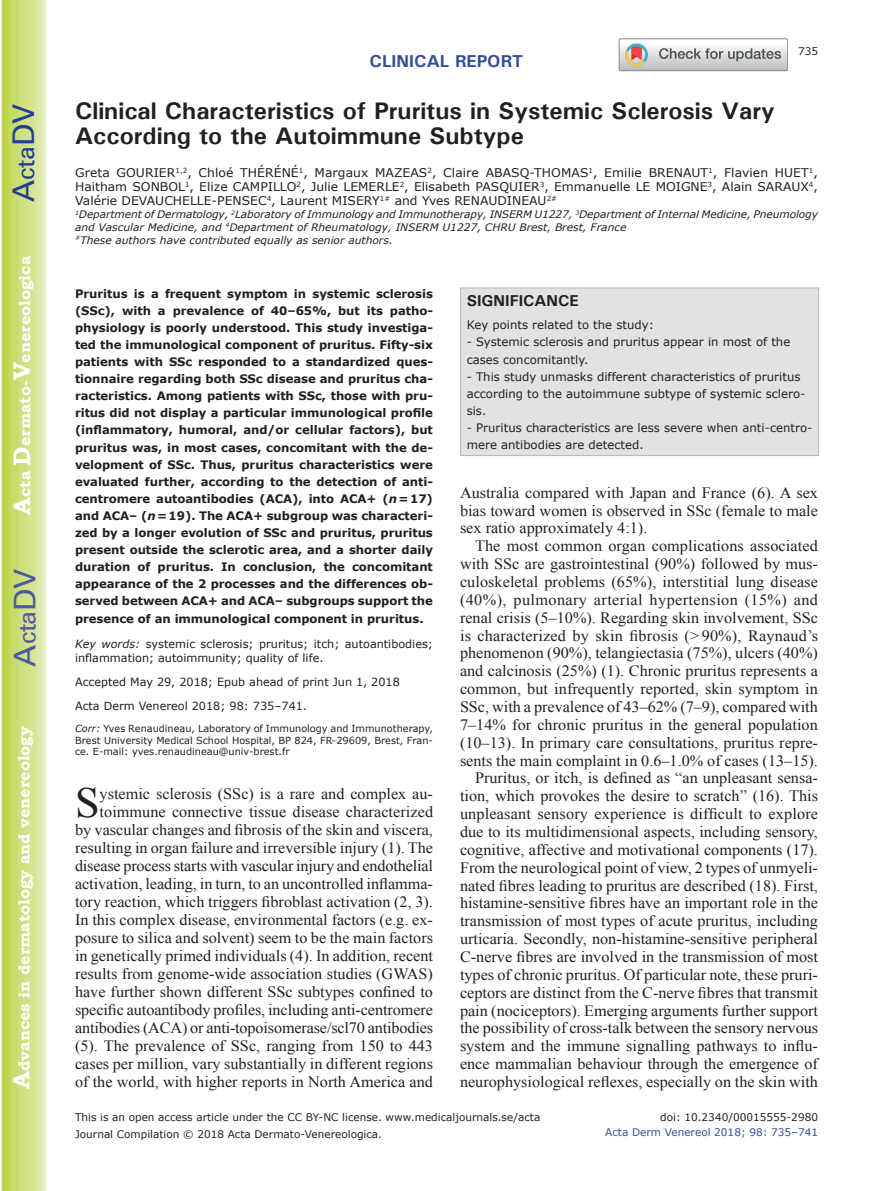
<style>
.page{position:relative;width:893px;height:1191px;background:#fff}
.page>*{position:absolute;margin:0;border:0;box-sizing:border-box;transform-origin:0 0}
.t1{font:42.9px "Times New Roman";color:#231f20}
.t2{font:30px "Univers";color:#4d5a9e}
.t3{font:30px "Univers";color:#253f8e}
.t4{font:700 24px/25.5px "Univers";color:#231f20}
.t5{font:700 17.25px "Univers";color:#324f95}
.t6{font:15.75px/17.9px "Times New Roman";color:#231f20;text-align:right}
.t7{font:700 15.75px "Bookman Old Style";color:#fff}
.t8{font:700 15.75px "Univers";color:#231f20}
.t9{font:12px/14.4px "Verdana";color:#231f20;text-align:justify}
.t10{font:700 11.7px/17.1px "Verdana";letter-spacing:-.005em;color:#231f20;text-align:justify}
.t11{font:11.7px/17.1px "Verdana";color:#231f20}
.t12{font:11.25px/13.5px "Verdana";color:#231f20}
.t13{font:10.5px/17px "Verdana";color:#231f20}
.t14{font:10.5px "Verdana";color:#324f95}
.t15{font:italic 10.35px/12.8px "Verdana";color:#231f20}
.t16{font:9.75px/11.7px "Verdana";color:#231f20;text-align:justify}
.s1{font-size:24px}
.s2{font-style:italic}
</style>
<div class="page">
<svg style="left:1px;top:0;width:45px;height:1191px;background:#cfe084"></svg>
<svg style="left:619px;top:39px;width:169px;height:32px"></svg>
<div style="left:460px;top:287px;width:359px;height:169px;background:#e2e2e1;border:1px solid #bab5b4"></div>
<h2 class="t3" style="left:6px;top:202px;width:100px;rotate:-90deg">A<span class="s1">cta</span>DV</h2>
<p class="t7" style="left:15px;top:515px;width:260px;rotate:-90deg"><span class="s1">A</span>cta <span class="s1">D</span>ermato-<span class="s1">V</span>enereologica</p>
<h2 class="t2" style="left:7px;top:666px;width:100px;rotate:-90deg">A<span class="s1">cta</span>DV</h2>
<p class="t7" style="left:15px;top:1088px;width:364px;rotate:-90deg"><span class="s1">A</span>dvances in dermatology and venereology</p>
<p class="t5" style="left:370px;top:50px;width:155px">CLINICAL REPORT</p>
<p class="t13" style="left:798px;top:43px;width:22px">735</p>
<h3 class="t4" style="left:75px;top:97px;width:701px">Clinical Characteristics of Pruritus in Systemic Sclerosis Vary<br>According to the Autoimmune Subtype</h3>
<p class="t9" style="left:75px;top:165px;width:744px">Greta GOURIER<sup>1,2</sup>, Chloé THÉRÉNÉ<sup>1</sup>, Margaux MAZEAS<sup>2</sup>, Claire ABASQ-THOMAS<sup>1</sup>, Emilie BRENAUT<sup>1</sup>, Flavien HUET<sup>1</sup>, Haitham SONBOL<sup>1</sup>, Elize CAMPILLO<sup>2</sup>, Julie LEMERLE<sup>2</sup>, Elisabeth PASQUIER<sup>3</sup>, Emmanuelle LE MOIGNE<sup>3</sup>, Alain SARAUX<sup>4</sup>, Valérie DEVAUCHELLE-PENSEC<sup>4</sup>, Laurent MISERY<sup>1#</sup> and Yves RENAUDINEAU<sup>2#</sup></p>
<p class="t15" style="left:75px;top:208px;width:744px"><sup>1</sup>Department of Dermatology, <sup>2</sup>Laboratory of Immunology and Immunotherapy, INSERM U1227, <sup>3</sup>Department of Internal Medicine, Pneumology and Vascular Medicine, and <sup>4</sup>Department of Rheumatology, INSERM U1227, CHRU Brest, Brest, France<br><sup>#</sup>These authors have contributed equally as senior authors.</p>
<p class="t10" style="left:75px;top:285px;width:359px">Pruritus is a frequent symptom in systemic sclerosis (SSc), with a prevalence of 40–65%, but its patho&shy;physiology is poorly understood. This study investiga&shy;ted the immunological component of pruritus. Fifty-six patients with SSc responded to a standardized ques&shy;tionnaire regarding both SSc disease and pruritus cha&shy;racteristics. Among patients with SSc, those with pru&shy;ritus did not display a particular immunological profile (inflammatory, humoral, and/or cellular factors), but pruritus was, in most cases, concomitant with the de&shy;velopment of SSc. Thus, pruritus characteristics were evaluated further, according to the detection of anti&shy;centromere autoantibodies (ACA), into ACA+ (<span class="s2">n</span>=17) and ACA– (<span class="s2">n</span>=19). The ACA+ subgroup was characteri&shy;zed by a longer evolution of SSc and pruritus, pruritus present outside the sclerotic area, and a shorter daily duration of pruritus. In conclusion, the concomitant appearance of the 2 processes and the differences ob&shy;served between ACA+ and ACA– subgroups support the presence of an immunological component in pruritus.</p>
<p class="t12" style="left:75px;top:637px;width:359px"><span class="s2">Key words:</span> systemic sclerosis; pruritus; itch; autoantibodies; inflammation; autoimmunity; quality of life.</p>
<p class="t12" style="left:75px;top:669px;width:326px;line-height:24px">Accepted May 29, 2018; Epub ahead of print Jun 1, 2018<br>Acta Derm Venereol 2018; 98: 735–741.</p>
<p class="t16" style="left:75px;top:722px;width:359px"><span class="s2">Corr:</span> Yves Renaudineau, Laboratory of Immunology and Immunotherapy, Brest University Medical School Hospital, BP 824, FR-29609, Brest, Fran&shy;ce. E-mail: yves.renaudineau@univ-brest.fr</p>
<h1 class="t1" style="left:75px;top:773px;width:26px">S</h1>
<p class="t6" style="left:75px;top:784px;width:360px">ystemic sclerosis (SSc) is a rare and complex au&shy;toimmune connective tissue disease characterized<br>by vascular changes and fibrosis of the skin and viscera, resulting in organ failure and irreversible injury (1). The disease process starts with vascular injury and endothelial activation, leading, in turn, to an uncontrolled inflamma&shy;tory reaction, which triggers fibroblast activation (2, 3).<br>In this complex disease, environmental factors (e.g. ex&shy;posure to silica and solvent) seem to be the main factors in genetically primed individuals (4). In addition, recent results from genome-wide association studies (GWAS) have further shown different SSc subtypes confined to specific autoantibody profiles, including anti-centromere antibodies (ACA) or anti-topoisomerase/scl70 antibodies (5). The prevalence of SSc, ranging from 150 to 443 cases per million, vary substantially in different regions of the world, with higher reports in North America and</p>
<p class="t8" style="left:467px;top:291px;width:114px">SIGNIFICANCE</p>
<p class="t11" style="left:467px;top:317px;width:189px">Key points related to the study:</p>
<p class="t11" style="left:467px;top:334px;width:325px">- Systemic sclerosis and pruritus appear in most of the cases concomitantly.</p>
<p class="t11" style="left:467px;top:368px;width:340px">- This study unmasks different characteristics of pruritus according to the autoimmune subtype of systemic sclero&shy;sis.</p>
<p class="t11" style="left:467px;top:419px;width:347px">- Pruritus characteristics are less severe when anti-centro&shy;mere antibodies are detected.</p>
<p class="t6" style="left:460px;top:483px;width:359px;text-align:justify">Australia compared with Japan and France (6). A sex bias toward women is observed in SSc (female to male sex ratio approximately 4:1).</p>
<p class="t6" style="left:460px;top:537px;width:360px">The most common organ complications associated with SSc are gastrointestinal (90%) followed by mus&shy;culoskeletal problems (65%), interstitial lung disease (40%), pulmonary arterial hypertension (15%) and renal crisis (5–10%). Regarding skin involvement, SSc is characterized by skin fibrosis (&gt; 90%), Raynaud’s phenomenon (90%), telangiectasia (75%), ulcers (40%) and calcinosis (25%) (1). Chronic pruritus represents a common, but infrequently reported, skin symptom in SSc, with a prevalence of 43–62% (7–9), compared with 7–14% for chronic pruritus in the general population (10–13). In primary care consultations, pruritus repre&shy;sents the main complaint in 0.6–1.0% of cases (13–15).<br>Pruritus, or itch, is defined as “an unpleasant sensa&shy;tion, which provokes the desire to scratch” (16). This unpleasant sensory experience is difficult to explore due to its multidimensional aspects, including sensory, cognitive, affective and motivational components (17).<br>From the neurological point of view, 2 types of unmyeli&shy;nated fibres leading to pruritus are described (18). First, histamine-sensitive fibres have an important role in the transmission of most types of acute pruritus, including urticaria. Secondly, non-histamine-sensitive peripheral C-nerve fibres are involved in the transmission of most types of chronic pruritus. Of particular note, these pruri&shy;ceptors are distinct from the C-nerve fibres that transmit pain (nociceptors). Emerging arguments further support the possibility of cross-talk between the sensory nervous system and the immune signalling pathways to influ&shy;ence mammalian behaviour through the emergence of neurophysiological reflexes, especially on the skin with</p>
<p class="t13" style="left:75px;top:1108px;width:467px">This is an open access article under the CC BY-NC license. www.medicaljournals.se/acta<br>Journal Compilation © 2018 Acta Dermato-Venereologica.</p>
<p class="t13" style="left:660px;top:1108px;width:159px">doi: 10.2340/00015555-2980</p>
<p class="t14" style="left:605px;top:1125px;width:214px">Acta Derm Venereol 2018; 98: 735–741</p>
</div>
